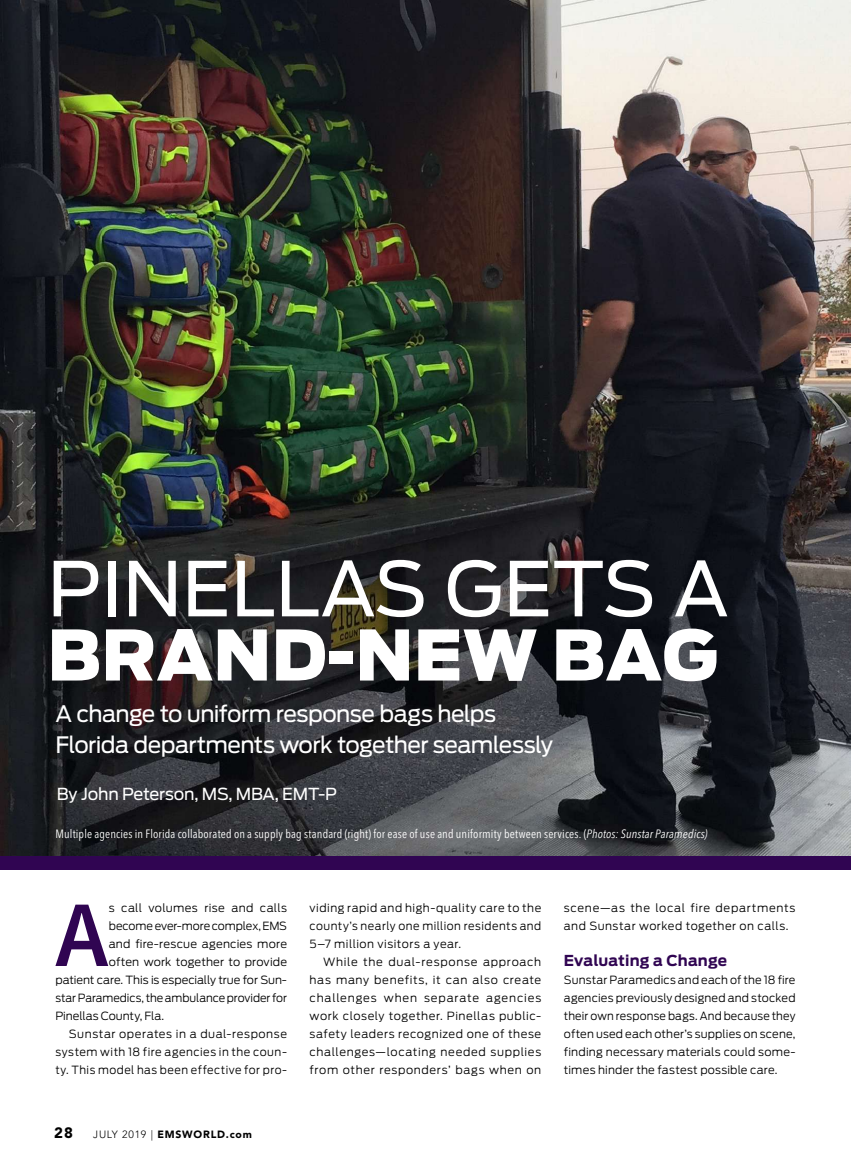
<style>
.page{position:relative;width:851px;height:1161px;background:#fff}
.page>*{position:absolute;margin:0;border:0;box-sizing:border-box;transform-origin:0 0}
.t1{font:600 93.75px "Source Sans Pro";color:#300552}
.t2{font:75px "Antenna";color:#fff}
.t3{font:900 69px "Antenna";color:#fff}
.t4{font:22.5px/31.5px "Antenna";letter-spacing:-.025em;color:#fff}
.t5{font:16.5px "Antenna";letter-spacing:-.01em;color:#fff}
.t6{font:700 15px "Antenna";letter-spacing:.01em;color:#300552}
.t7{font:12px "Avenir Next Condensed";letter-spacing:.015em;color:#fff}
.t8{font:300 11.25px/18px "Antenna";letter-spacing:.03em;color:#000;text-align:justify}
.t9{font:300 11.25px "Antenna";letter-spacing:-.005em;color:#000}
.t10{font:300 11.25px/18px "Antenna";letter-spacing:.05em;color:#000}
.t11{font:300 11.25px "Antenna";letter-spacing:.01em;color:#000}
.t12{font:900 10.5px "Avenir LT Std";letter-spacing:.075em;color:#000}
.s1{font-style:italic}
.s2{font-size:15px}
.s3{font-weight:300}
</style>
<div class="page">
<img style="left:0;top:0;width:850px;height:856px">
<div style="left:0;top:856px;width:850px;height:13px;background:#300552"></div>
<h2 class="t2" style="left:47px;top:558px;width:683px">PINELLAS GETS A</h2>
<h3 class="t3" style="left:47px;top:616px;width:672px">BRAND-NEW BAG</h3>
<h3 class="t4" style="left:55px;top:699px;width:499px">A change to uniform response bags helps<br>Florida departments work together seamlessly</h3>
<h3 class="t5" style="left:57px;top:787px;width:282px">By John Peterson, MS, MBA, EMT-P</h3>
<p class="t7" style="left:55px;top:829px;width:653px">Multiple agencies in Florida collaborated on a supply bag standard (right) for ease of use and uniformity between services. (<span class="s1">Photos: Sunstar Paramedics)</span></p>
<h1 class="t1" style="left:56px;top:879px;width:54px">A</h1>
<p class="t8" style="left:109px;top:900px;width:180px">s call volumes rise and calls</p>
<p class="t9" style="left:109px;top:921px;width:180px">become ever-more complex, EMS</p>
<p class="t8" style="left:109px;top:936px;width:180px">and fire-rescue agencies more</p>
<p class="t11" style="left:109px;top:957px;width:180px">often work together to provide</p>
<p class="t9" style="left:55px;top:975px;width:233px">patient care. This is especially true for Sun-</p>
<p class="t9" style="left:55px;top:993px;width:233px">star Paramedics, the ambulance provider for</p>
<p class="t9" style="left:55px;top:1011px;width:110px">Pinellas County, Fla.</p>
<p class="t10" style="left:69px;top:1026px;width:220px">Sunstar operates in a dual-response</p>
<p class="t8" style="left:55px;top:1044px;width:233px">system with 18 fire agencies in the coun-</p>
<p class="t8" style="left:55px;top:1062px;width:233px">ty. This model has been effective for pro-</p>
<p class="t12" style="left:54px;top:1129px;width:199px"><span class="s2">28</span> <span class="s3">JULY 2019 |</span> EMSWORLD.com</p>
<p class="t8" style="left:309px;top:900px;width:233px">viding rapid and high-quality care to the county’s nearly one million residents and 5–7 million visitors a year.</p>
<p class="t8" style="left:309px;top:954px;width:233px;text-indent:14px">While the dual-response approach has many benefits, it can also create challenges when separate agencies work closely together. Pinellas public&shy;safety leaders recognized one of these challenges—locating needed supplies from other responders’ bags when on</p>
<p class="t10" style="left:564px;top:900px;width:233px">scene—as the local fire departments and Sunstar worked together on calls.</p>
<h3 class="t6" style="left:564px;top:954px;width:165px">Evaluating a Change</h3>
<p class="t8" style="left:564px;top:972px;width:233px">Sunstar Paramedics and each of the 18 fire agencies previously designed and stocked their own response bags. And because they often used each other’s supplies on scene, finding necessary materials could some&shy;times hinder the fastest possible care.</p>
</div>
